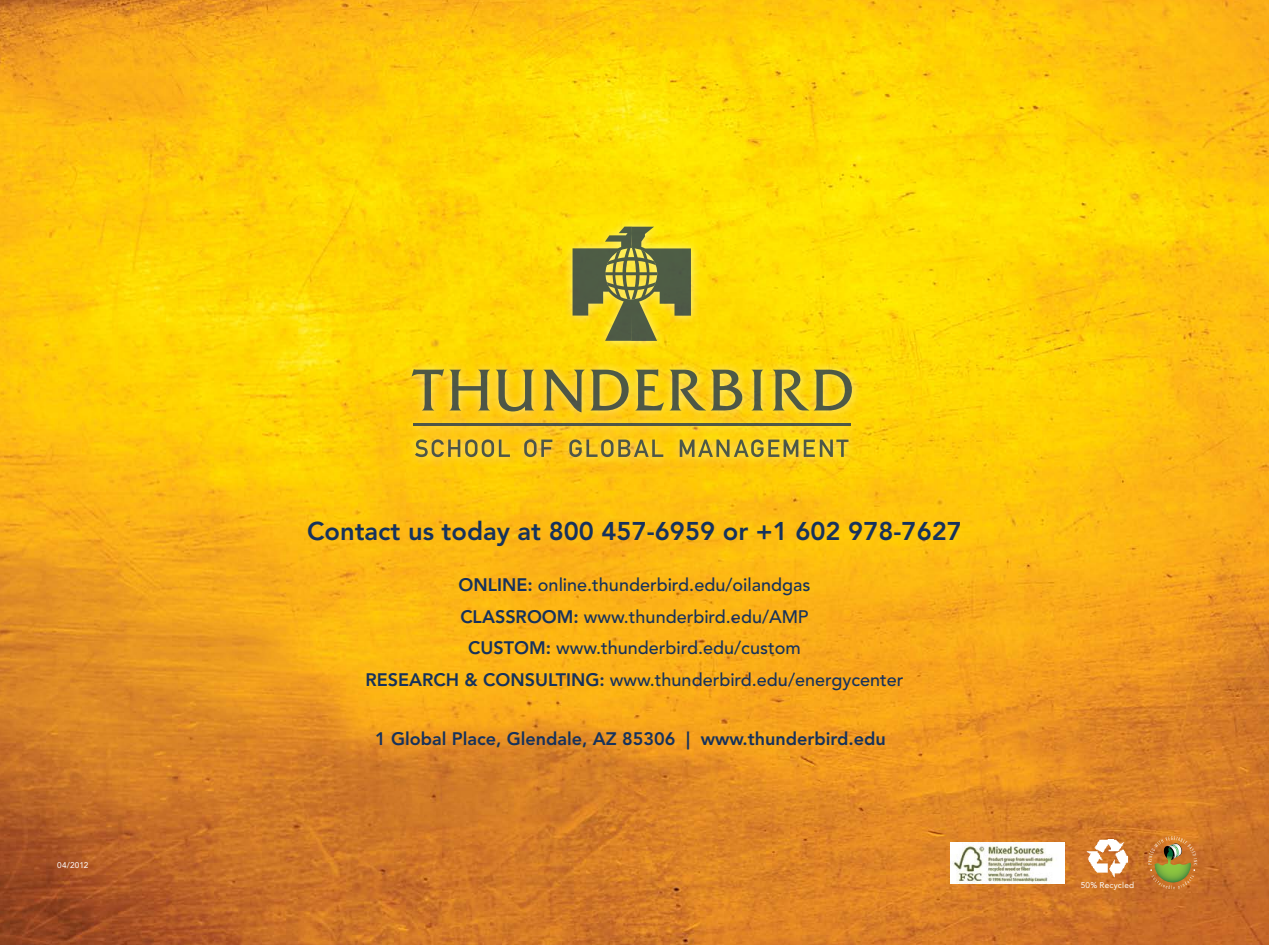
<style>
.page{position:relative;width:1269px;height:945px;background:#fff}
.page>*{position:absolute;margin:0;border:0;box-sizing:border-box;transform-origin:0 0}
.t1{font:800 25.5px "Avenir LT Std";color:#16325c}
.t2{font:500 18px/31.5px "Avenir LT Std";color:#16325c;text-align:center}
.t3{font:800 18px "Avenir LT Std";color:#16325c}
.t4{font:8.25px "Avenir LT Std";letter-spacing:.025em;color:#fff}
.s1{font-weight:800}
</style>
<div class="page">
<img style="left:0;top:0;width:1269px;height:945px">
<div style="left:403px;top:217px;width:459px;height:250px;background:#fff;opacity:.75"></div>
<svg style="left:412px;top:369px;width:78px;height:41px;background:#c5a92c"></svg>
<svg style="left:496px;top:370px;width:38px;height:41px;background:#b9a131"></svg>
<svg style="left:543px;top:370px;width:42px;height:42px;background:#bca433"></svg>
<svg style="left:591px;top:370px;width:38px;height:40px;background:#b19f34"></svg>
<svg style="left:635px;top:369px;width:29px;height:41px"></svg>
<svg style="left:670px;top:370px;width:72px;height:41px;background:#b2a037"></svg>
<svg style="left:752px;top:370px;width:11px;height:40px"></svg>
<svg style="left:773px;top:370px;width:79px;height:40px;background:#b8a732"></svg>
<svg style="left:415px;top:439px;width:95px;height:18px;background:#c1a536"></svg>
<svg style="left:524px;top:439px;width:28px;height:18px"></svg>
<svg style="left:569px;top:439px;width:94px;height:18px;background:#c0a435"></svg>
<svg style="left:680px;top:439px;width:118px;height:18px;background:#b9a537"></svg>
<svg style="left:804px;top:440px;width:45px;height:17px"></svg>
<hr style="left:413px;top:424px;width:438px;height:2px;background:#16325c">
<svg style="left:573px;top:227px;width:118px;height:114px;background:#9d9733"></svg>
<svg style="left:1148px;top:836px;width:49px;height:53px;background:#b38539"></svg>
<img style="left:1087px;top:839px;width:40px;height:39px">
<img style="left:950px;top:842px;width:114px;height:41px">
<p class="t4" style="left:57px;top:860px;width:33px">04/2012</p>
<h1 class="t1" style="left:307px;top:516px;width:656px">Contact us today at 800 457-6959 or +1 602 978-7627</h1>
<p class="t2" style="left:366px;top:570px;width:539px"><span class="s1">Online:</span> online.thunderbird.edu/oilandgas<br><span class="s1">Classroom :</span> www.thunderbird.edu/AMP<br><span class="s1">Custom :</span> www.thunderbird.edu/custom<br><span class="s1">Research &amp; consulting:</span> www.thunderbird.edu/energycenter</p>
<p class="t3" style="left:375px;top:728px;width:512px">1 Global Place, Glendale, AZ 85306 | www.thunderbird.edu</p>
<p class="t4" style="left:1081px;top:880px;width:55px">50% Recycled</p>
</div>
